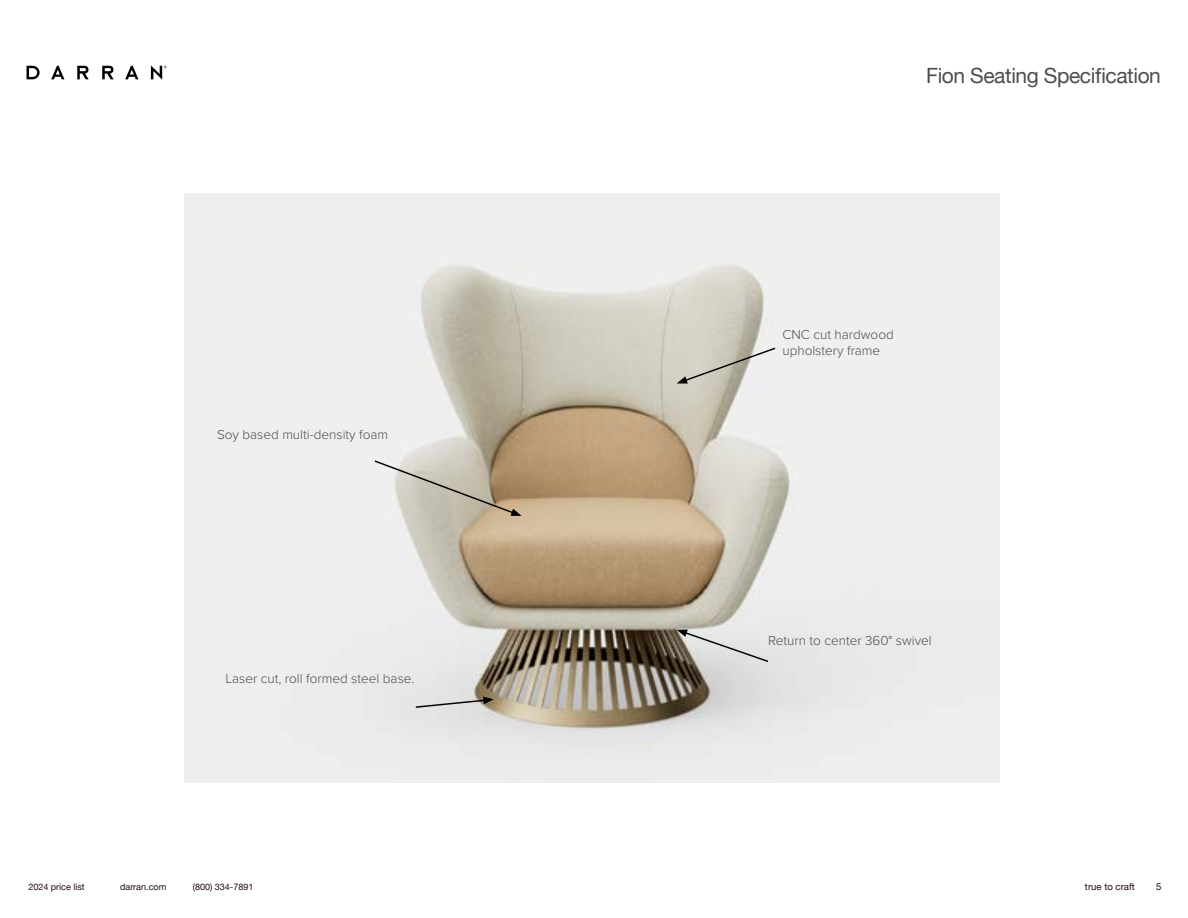
<style>
.page{position:relative;width:1188px;height:918px;background:#fff}
.page>*{position:absolute;margin:0;border:0;box-sizing:border-box;transform-origin:0 0}
.t1{font:21px "Helvetica Neue";letter-spacing:-.02em;color:#4d4d4f}
.t2{font:300 13.5px/16.5px "Proxima Nova";color:#4d4d4f}
.t3{font:9.6px "Helvetica Neue";color:#240d0d}
.t4{font:9px "Helvetica Neue";color:#240d0d}
</style>
<div class="page">
<svg style="left:125px;top:66px;width:13px;height:13px"></svg>
<svg style="left:102px;top:66px;width:12px;height:13px"></svg>
<svg style="left:27px;top:66px;width:13px;height:13px"></svg>
<svg style="left:51px;top:66px;width:13px;height:13px"></svg>
<svg style="left:77px;top:66px;width:12px;height:13px"></svg>
<svg style="left:151px;top:65px;width:16px;height:15px"></svg>
<img style="left:185px;top:193px;width:814px;height:590px">
<svg style="left:373px;top:459px;width:149px;height:57px;background:#c2b9a9"></svg>
<svg style="left:677px;top:346px;width:100px;height:38px"></svg>
<svg style="left:414px;top:697px;width:80px;height:12px"></svg>
<svg style="left:677px;top:630px;width:93px;height:33px;background:#cac9c7"></svg>
<p class="t2" style="left:217px;top:425px;width:173px">Soy based multi-density foam</p>
<p class="t2" style="left:226px;top:669px;width:190px">Laser cut, roll formed steel base.</p>
<h1 class="t1" style="left:926px;top:61px;width:236px">Fion Seating Specification</h1>
<p class="t2" style="left:782px;top:325px;width:113px">CNC cut hardwood upholstery frame</p>
<p class="t2" style="left:768px;top:631px;width:165px">Return to center 360° swivel</p>
<p class="t4" style="left:28px;top:881px;width:58px">2024 price list</p>
<p class="t4" style="left:120px;top:881px;width:48px">darran.com</p>
<p class="t4" style="left:193px;top:881px;width:62px">(800) 334-7891</p>
<p class="t3" style="left:1085px;top:880px;width:51px">true to craft</p>
<p class="t3" style="left:1156px;top:880px;width:7px">5</p>
</div>
